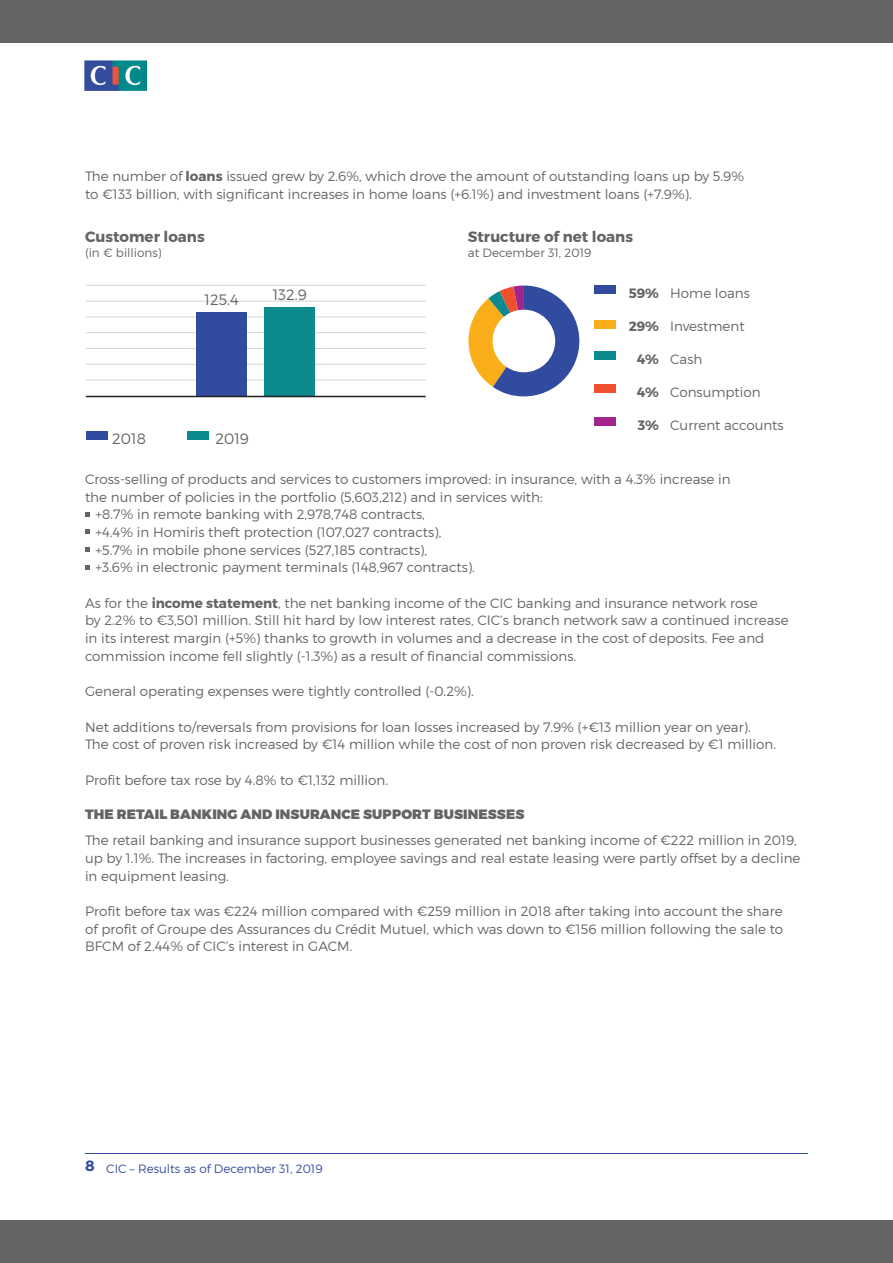
<style>
.page{position:relative;width:893px;height:1263px;background:#fff}
.page>*{position:absolute;margin:0;border:0;box-sizing:border-box;transform-origin:0 0}
.FOOT_NOTES{font:700 15px "Montserrat";color:#646464}
.HISTO_LEGENDE{font:300 15px "Montserrat";color:#646464}
.BODY{font:300 13.5px/17.7px "Montserrat";color:#646464}
.FOOT_NOTES-2{font:300 13.5px "Montserrat";color:#646464}
.INTER_NIVO_4{font:900 13.5px "Montserrat";letter-spacing:.01em;color:#646464}
.FOOT_NOTES-3{font:700 13.5px "Montserrat";color:#646464}
.t1{font:300 12px "Montserrat";color:#344d9d}
.FOOT_NOTES-4{font:300 12px "Montserrat";color:#646464}
.s1{font-weight:700}
</style>
<div class="page">
<img style="left:84px;top:61px;width:63px;height:30px">
<hr style="left:85px;top:1153px;width:723px;height:1px;background:#344d9d">
<div style="left:0;top:0;width:893px;height:43px;background:#646464"></div>
<div style="left:0;top:1220px;width:893px;height:43px;background:#646464"></div>
<svg style="left:85px;top:512px;width:4px;height:4px"></svg>
<svg style="left:85px;top:530px;width:4px;height:4px"></svg>
<svg style="left:85px;top:547px;width:4px;height:5px"></svg>
<svg style="left:85px;top:565px;width:4px;height:4px"></svg>
<hr style="left:86px;top:285px;width:340px;height:1px;background:#d1d2d4">
<hr style="left:86px;top:301px;width:340px;height:1px;background:#d1d2d4">
<hr style="left:86px;top:316px;width:340px;height:1px;background:#d1d2d4">
<hr style="left:86px;top:332px;width:340px;height:1px;background:#d1d2d4">
<hr style="left:86px;top:348px;width:340px;height:1px;background:#d1d2d4">
<hr style="left:86px;top:364px;width:340px;height:1px;background:#d1d2d4">
<hr style="left:86px;top:380px;width:340px;height:1px;background:#d1d2d4">
<div style="left:264px;top:307px;width:51px;height:89px;background:#0c8a8d"></div>
<div style="left:196px;top:312px;width:51px;height:84px;background:#314c9f"></div>
<div style="left:86px;top:431px;width:21px;height:8px;background:#314c9f"></div>
<div style="left:188px;top:431px;width:21px;height:8px;background:#0c8a8d"></div>
<div style="left:595px;top:285px;width:21px;height:9px;background:#314c9f"></div>
<div style="left:595px;top:320px;width:21px;height:9px;background:#faae1a"></div>
<div style="left:595px;top:351px;width:21px;height:9px;background:#0c8a8d"></div>
<div style="left:595px;top:384px;width:21px;height:9px;background:#f0502d"></div>
<div style="left:595px;top:417px;width:21px;height:9px;background:#a2258e"></div>
<hr style="left:86px;top:396px;width:340px;height:1px;background:#231f20">
<svg style="left:468px;top:285px;width:111px;height:111px"></svg>
<p class="BODY" style="left:85px;top:167px;width:661px">The number of <span class="s1">loans</span> issued grew by 2.6%, which drove the amount of outstanding loans up by 5.9% to €133 billion, with significant increases in home loans (+6.1%) and investment loans (+7.9%).</p>
<p class="FOOT_NOTES" style="left:85px;top:227px;width:121px">Customer loans</p>
<p class="FOOT_NOTES-4" style="left:85px;top:245px;width:78px">(in € billions)</p>
<p class="FOOT_NOTES" style="left:468px;top:227px;width:167px">Structure of net loans</p>
<p class="FOOT_NOTES-4" style="left:468px;top:245px;width:125px">at December 31, 2019</p>
<p class="FOOT_NOTES-3" style="left:629px;top:285px;width:32px">59%</p>
<p class="FOOT_NOTES-3" style="left:629px;top:318px;width:32px">29%</p>
<p class="FOOT_NOTES-3" style="left:637px;top:351px;width:24px">4%</p>
<p class="FOOT_NOTES-3" style="left:637px;top:384px;width:24px">4%</p>
<p class="FOOT_NOTES-3" style="left:638px;top:417px;width:23px">3%</p>
<p class="FOOT_NOTES-2" style="left:670px;top:285px;width:81px">Home loans</p>
<p class="FOOT_NOTES-2" style="left:670px;top:318px;width:76px">Investment</p>
<p class="FOOT_NOTES-2" style="left:670px;top:351px;width:34px">Cash</p>
<p class="FOOT_NOTES-2" style="left:670px;top:384px;width:92px">Consumption</p>
<p class="FOOT_NOTES-2" style="left:670px;top:417px;width:115px">Current accounts</p>
<p class="HISTO_LEGENDE" style="left:273px;top:286px;width:36px">132.9</p>
<p class="HISTO_LEGENDE" style="left:205px;top:291px;width:36px">125.4</p>
<p class="HISTO_LEGENDE" style="left:112px;top:430px;width:35px">2018</p>
<p class="HISTO_LEGENDE" style="left:215px;top:430px;width:35px">2019</p>
<p class="BODY" style="left:85px;top:470px;width:647px">Cross-selling of products and services to customers improved: in insurance, with a 4.3% increase in the number of policies in the portfolio (5,603,212) and in services with:</p>
<p class="BODY" style="left:96px;top:505px;width:331px">+8.7% in remote banking with 2,978,748 contracts,</p>
<p class="BODY" style="left:96px;top:523px;width:347px">+4.4% in Homiris theft protection (107,027 contracts),</p>
<p class="BODY" style="left:96px;top:541px;width:333px">+5.7% in mobile phone services (527,185 contracts),</p>
<p class="BODY" style="left:96px;top:558px;width:381px">+3.6% in electronic payment terminals (148,967 contracts).</p>
<p class="BODY" style="left:85px;top:594px;width:705px">As for the <span class="s1">income statement</span>, the net banking income of the CIC banking and insurance network rose<br>by 2.2% to €3,501 million. Still hit hard by low interest rates, CIC’s branch network saw a continued increase in its interest margin (+5%) thanks to growth in volumes and a decrease in the cost of deposits. Fee and commission income fell slightly (-1.3%) as a result of financial commissions.</p>
<p class="BODY" style="left:85px;top:682px;width:390px">General operating expenses were tightly controlled (-0.2%).</p>
<p class="BODY" style="left:85px;top:718px;width:692px">Net additions to/reversals from provisions for loan losses increased by 7.9% (+€13 million year on year).<br>The cost of proven risk increased by €14 million while the cost of non proven risk decreased by €1 million.</p>
<p class="BODY" style="left:85px;top:771px;width:305px">Profit before tax rose by 4.8% to €1,132 million.</p>
<p class="INTER_NIVO_4" style="left:85px;top:806px;width:441px">THE RETAIL BANKING AND INSURANCE SUPPORT BUSINESSES</p>
<p class="BODY" style="left:85px;top:831px;width:717px">The retail banking and insurance support businesses generated net banking income of €222 million in 2019, up by 1.1%. The increases in factoring, employee savings and real estate leasing were partly offset by a decline in equipment leasing.</p>
<p class="BODY" style="left:85px;top:902px;width:700px;text-align:justify">Profit before tax was €224 million compared with €259 million in 2018 after taking into account the share of profit of Groupe des Assurances du Crédit Mutuel, which was down to €156 million following the sale to BFCM of 2.44% of CIC’s interest in GACM.</p>
<p class="t1" style="left:85px;top:1161px;width:239px"><sup>8</sup> CIC – Results as of December 31, 2019</p>
</div>
